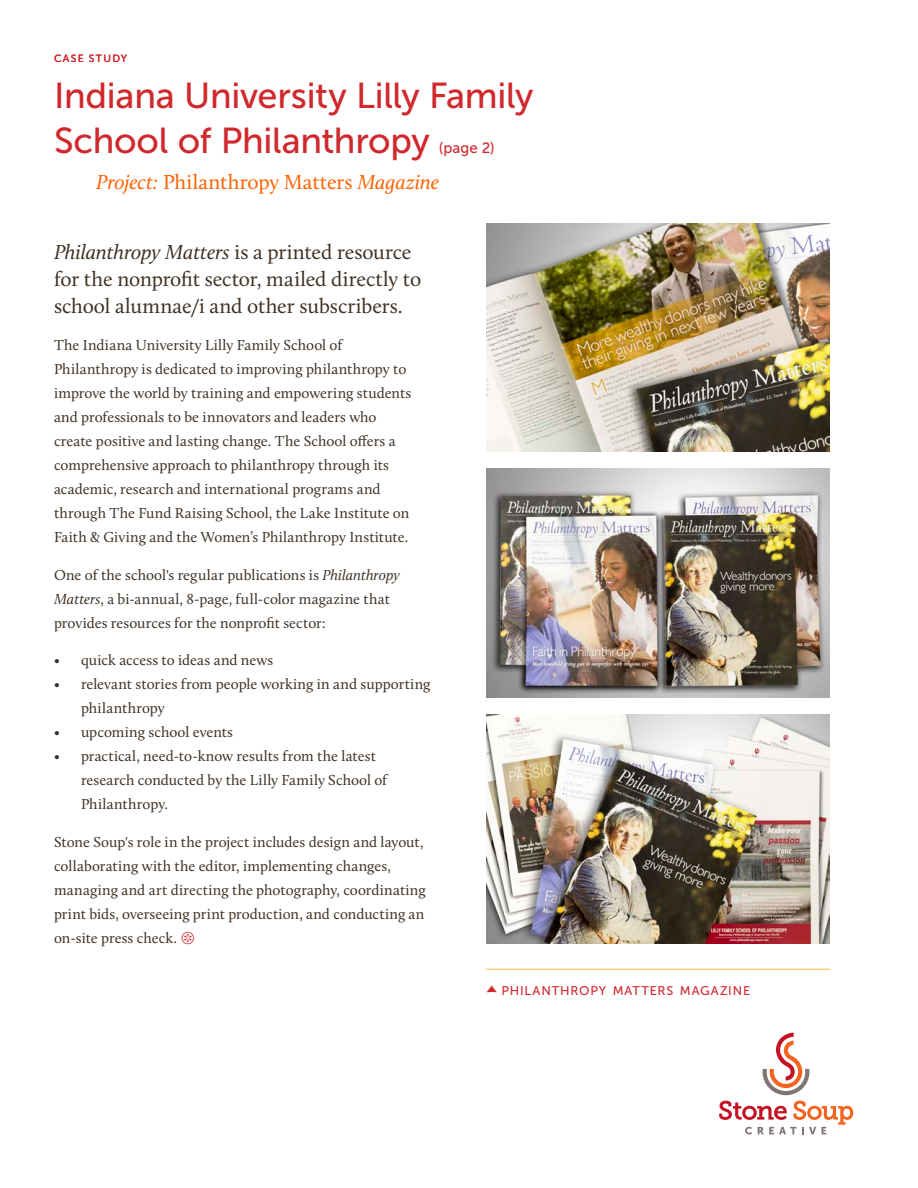
<style>
.page{position:relative;width:918px;height:1188px;background:#fff}
.page>*{position:absolute;margin:0;border:0;box-sizing:border-box;transform-origin:0 0}
.t1{font:36px/45px "Museo Sans 500";letter-spacing:-.01em;color:#d0292d}
.t2{font:21px/27px "Calluna";letter-spacing:-.005em;color:#3e3227}
.t3{font:21px "Calluna";letter-spacing:.005em;color:#ff6200}
.t4{font:15px/24px "Calluna";color:#3e3227}
.t5{font:15px "Museo Sans 500";color:#d0292d}
.t6{font:12.6px "Museo Sans 500";letter-spacing:.065em;color:#d0292d}
.t7{font:10.5px "Museo Sans 500";letter-spacing:.125em;color:#d0292d}
.s1{font-style:italic}
.s2{font-family:"Calluna";font-size:18px}
</style>
<div class="page">
<svg style="left:719px;top:1101px;width:134px;height:34px"></svg>
<svg style="left:763px;top:1033px;width:46px;height:62px"></svg>
<hr style="left:486px;top:969px;width:344px;height:1px;background:#ffcd75">
<img style="left:486px;top:715px;width:343px;height:229px">
<img style="left:486px;top:223px;width:343px;height:229px">
<img style="left:486px;top:469px;width:343px;height:229px">
<p class="t7" style="left:54px;top:53px;width:75px">CASE STUDY</p>
<p class="t1" style="left:54px;top:73px;width:481px">Indiana University Lilly Family<br>School of Philanthropy</p>
<p class="t5" style="left:439px;top:140px;width:57px">(page 2)</p>
<p class="t3" style="left:96px;top:169px;width:345px"><span class="s1">Project:</span> Philanthropy Matters <span class="s1">Magazine</span></p>
<p class="t2" style="left:54px;top:238px;width:369px"><span class="s1">Philanthropy Matters</span> is a printed resource for the nonprofit sector, mailed directly to school alumnae/i and other subscribers.</p>
<p class="t4" style="left:54px;top:333px;width:359px">The Indiana University Lilly Family School of Philanthropy is dedicated to improving philanthropy to improve the world by training and empowering students and professionals to be innovators and leaders who create positive and lasting change. The School offers a comprehensive approach to philanthropy through its academic, research and international programs and through The Fund Raising School, the Lake Institute on Faith &amp; Giving and the Women’s Philanthropy Institute.</p>
<p class="t4" style="left:54px;top:563px;width:347px">One of the school's regular publications is <span class="s1">Philanthropy<br>Matters</span>, a bi-annual, 8-page, full-color magazine that provides resources for the nonprofit sector:</p>
<p class="t4" style="left:54px;top:648px;width:221px">• quick access to ideas and news</p>
<p class="t4" style="left:81px;top:672px;width:351px;text-indent:-27px">• relevant stories from people working in and supporting philanthropy</p>
<p class="t4" style="left:54px;top:720px;width:181px">• upcoming school events</p>
<p class="t4" style="left:81px;top:744px;width:308px;text-indent:-27px">• practical, need-to-know results from the latest research conducted by the Lilly Family School of<br>Philanthropy.</p>
<p class="t4" style="left:54px;top:830px;width:373px">Stone Soup's role in the project includes design and layout, collaborating with the editor, implementing changes, managing and art directing the photography, coordinating print bids, overseeing print production, and conducting an on-site press check.</p>
<p class="t6" style="left:486px;top:984px;width:266px"><span class="s2">▲</span> PHILANTHROPY MATTERS MAGAZINE</p>
</div>
